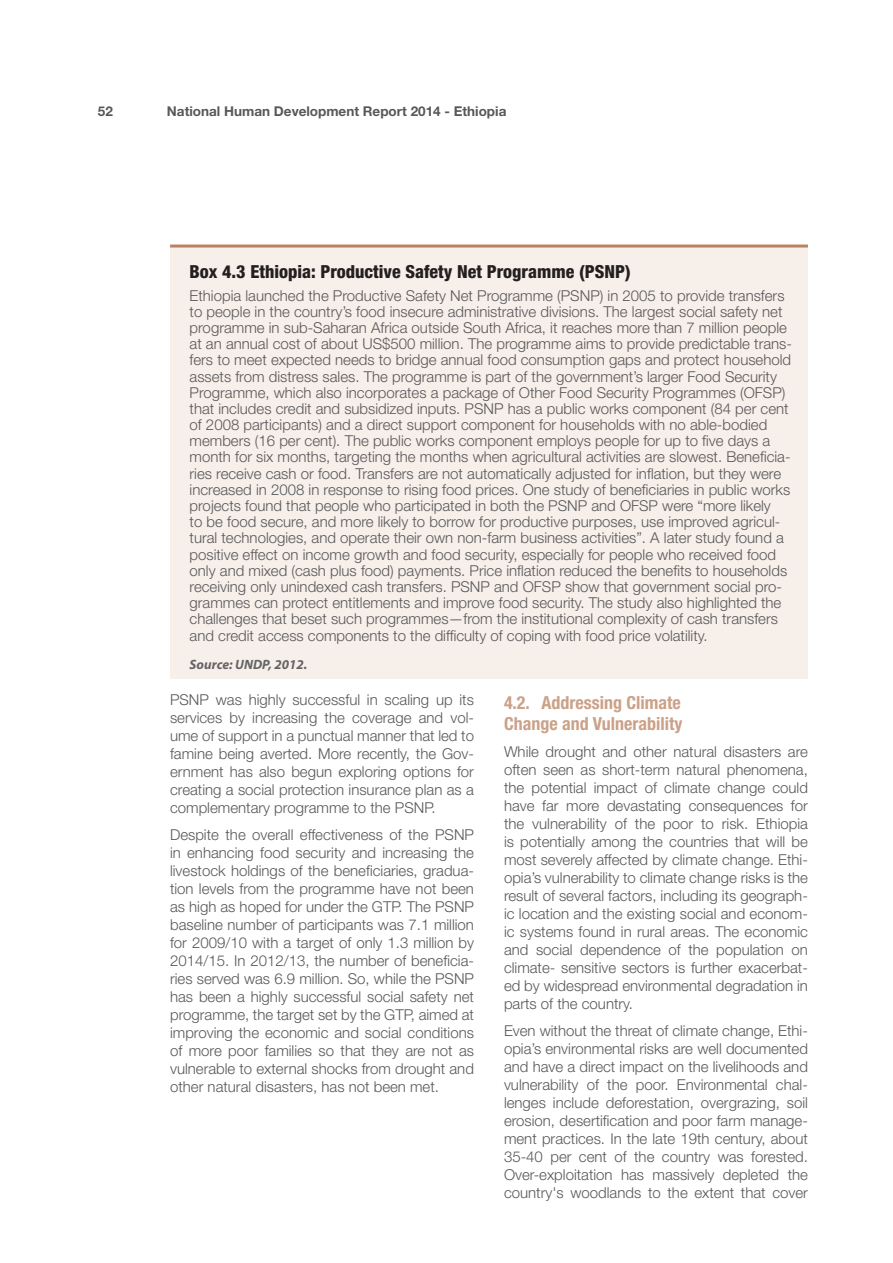
<style>
.page{position:relative;width:893px;height:1263px;background:#fff}
.page>*{position:absolute;margin:0;border:0;box-sizing:border-box;transform-origin:0 0}
.t1{font:800 condensed 18px "Helvetica Neue LT Std";color:#231f20}
.t2{font:700 condensed 18px/21.6px "Helvetica Neue LT Std";color:#cba187}
.t3{font:300 15px/18px "Helvetica Neue LT Std";color:#57585a;text-align:justify}
.t4{font:700 13.5px "Helvetica Neue LT Std";color:#57585a}
.t5{font:italic 700 13.5px "Myriad Pro";color:#636366}
</style>
<div class="page">
<div style="left:170px;top:246px;width:638px;height:432px;background:#f7efe9"></div>
<hr style="left:170px;top:245px;width:638px;height:3px;background:#ba8163">
<p class="t4" style="left:98px;top:103px;width:17px">52</p>
<p class="t4" style="left:167px;top:103px;width:341px">National Human Development Report 2014 - Ethiopia</p>
<p class="t1" style="left:190px;top:261px;width:443px">Box 4.3 Ethiopia: Productive Safety Net Programme (PSNP)</p>
<p class="t3" style="left:190px;top:287px;width:604px;line-height:16.2px;text-align:left">Ethiopia launched the Productive Safety Net Programme (PSNP) in 2005 to provide transfers to people in the country’s food insecure administrative divisions. The largest social safety net programme in sub-Saharan Africa outside South Africa, it reaches more than 7 million people at an annual cost of about US$500 million. The programme aims to provide predictable trans&shy;fers to meet expected needs to bridge annual food consumption gaps and protect household assets from distress sales. The programme is part of the government’s larger Food Security Programme, which also incorporates a package of Other Food Security Programmes (OFSP) that includes credit and subsidized inputs. PSNP has a public works component (84 per cent of 2008 participants) and a direct support component for households with no able-bodied members (16 per cent). The public works component employs people for up to five days a month for six months, targeting the months when agricultural activities are slowest. Beneficia&shy;ries receive cash or food. Transfers are not automatically adjusted for inflation, but they were increased in 2008 in response to rising food prices. One study of beneficiaries in public works projects found that people who participated in both the PSNP and OFSP were “more likely<br>to be food secure, and more likely to borrow for productive purposes, use improved agricul&shy;tural technologies, and operate their own non-farm business activities”. A later study found a positive effect on income growth and food security, especially for people who received food only and mixed (cash plus food) payments. Price inflation reduced the benefits to households receiving only unindexed cash transfers. PSNP and OFSP show that government social pro&shy;grammes can protect entitlements and improve food security. The study also highlighted the challenges that beset such programmes—from the institutional complexity of cash transfers and credit access components to the difficulty of coping with food price volatility.</p>
<p class="t5" style="left:190px;top:656px;width:119px">Source: UNDP, 2012.</p>
<p class="t3" style="left:170px;top:690px;width:305px">PSNP was highly successful in scaling up its services by increasing the coverage and vol&shy;ume of support in a punctual manner that led to famine being averted. More recently, the Gov&shy;ernment has also begun exploring options for creating a social protection insurance plan as a complementary programme to the PSNP.</p>
<p class="t3" style="left:170px;top:825px;width:305px">Despite the overall effectiveness of the PSNP in enhancing food security and increasing the livestock holdings of the beneficiaries, gradua&shy;tion levels from the programme have not been as high as hoped for under the GTP. The PSNP baseline number of participants was 7.1 million for 2009/10 with a target of only 1.3 million by 2014/15. In 2012/13, the number of beneficia&shy;ries served was 6.9 million. So, while the PSNP has been a highly successful social safety net programme, the target set by the GTP, aimed at improving the economic and social conditions of more poor families so that they are not as vulnerable to external shocks from drought and other natural disasters, has not been met.</p>
<p class="t2" style="left:504px;top:691px;width:180px">4.2. Addressing Climate<br>Change and Vulnerability</p>
<p class="t3" style="left:504px;top:743px;width:305px">While drought and other natural disasters are often seen as short-term natural phenomena, the potential impact of climate change could have far more devastating consequences for the vulnerability of the poor to risk. Ethiopia is potentially among the countries that will be most severely affected by climate change. Ethi&shy;opia’s vulnerability to climate change risks is the result of several factors, including its geograph&shy;ic location and the existing social and econom&shy;ic systems found in rural areas. The economic and social dependence of the population on climate- sensitive sectors is further exacerbat&shy;ed by widespread environmental degradation in parts of the country.</p>
<p class="t3" style="left:504px;top:1022px;width:305px">Even without the threat of climate change, Ethi&shy;opia’s environmental risks are well documented and have a direct impact on the livelihoods and vulnerability of the poor. Environmental chal&shy;lenges include deforestation, overgrazing, soil erosion, desertification and poor farm manage&shy;ment practices. In the late 19th century, about 35-40 per cent of the country was forested.<br>Over-exploitation has massively depleted the country's woodlands to the extent that cover</p>
</div>
